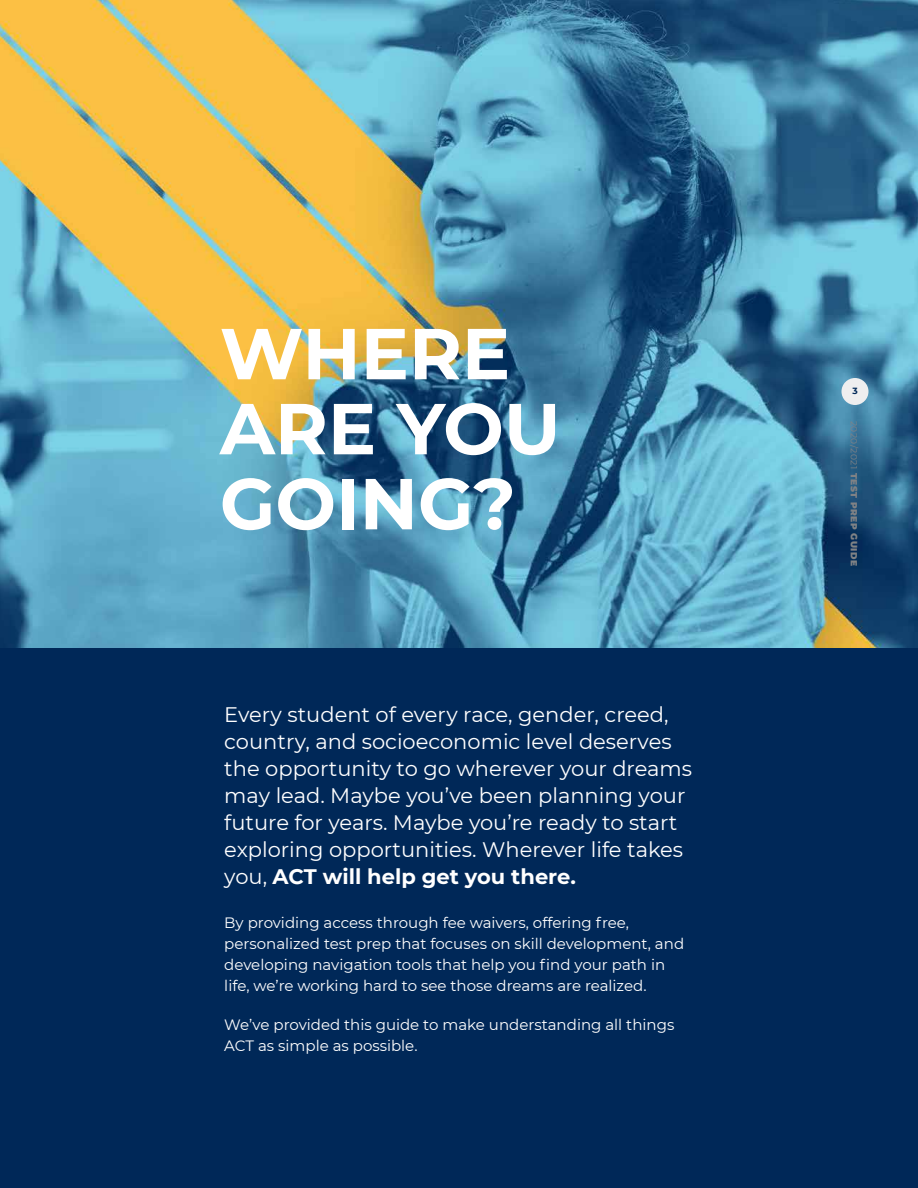
<style>
.page{position:relative;width:918px;height:1188px;background:#002858}
.page>*{position:absolute;margin:0;border:0;box-sizing:border-box;transform-origin:0 0}
.t1{font:700 72px/75px "Montserrat";color:#fff}
.t2{font:21px/27px "Montserrat";color:#fff}
.t3{font:15px/21px "Montserrat";color:#fff}
.t4{font:900 9px "Montserrat";letter-spacing:.06em;color:#808285}
.t5{font:700 9px "Montserrat";color:#002858}
.s1{font-weight:700}
.s2{font-weight:400}
</style>
<div class="page">
<img style="left:0;top:0;width:918px;height:648px">
<div style="left:842px;top:378px;width:26px;height:27px;background:#eeeeef;border-radius:50%"></div>
<h2 class="t1" style="left:220px;top:313px;width:292px">WHERE</h2>
<h2 class="t1" style="left:220px;top:388px;width:342px">ARE YOU<br>GOING?</h2>
<p class="t2" style="left:224px;top:701px;width:469px">Every student of every race, gender, creed, country, and socioeconomic level deserves the opportunity to go wherever your dreams may lead. Maybe you’ve been planning your future for years. Maybe you’re ready to start exploring opportunities. Wherever life takes you, <span class="s1">ACT will help get you there.</span></p>
<p class="t3" style="left:224px;top:911px;width:461px">By providing access through fee waivers, offering free, personalized test prep that focuses on skill development, and developing navigation tools that help you find your path in life, we’re working hard to see those dreams are realized.</p>
<p class="t3" style="left:224px;top:1013px;width:452px">We’ve provided this guide to make understanding all things<br>ACT as simple as possible.</p>
<p class="t5" style="left:852px;top:384px;width:7px">3</p>
<p class="t4" style="left:861px;top:421px;width:147px;rotate:90deg"><span class="s2">2020/2021</span> TEST PREP GUIDE</p>
</div>
